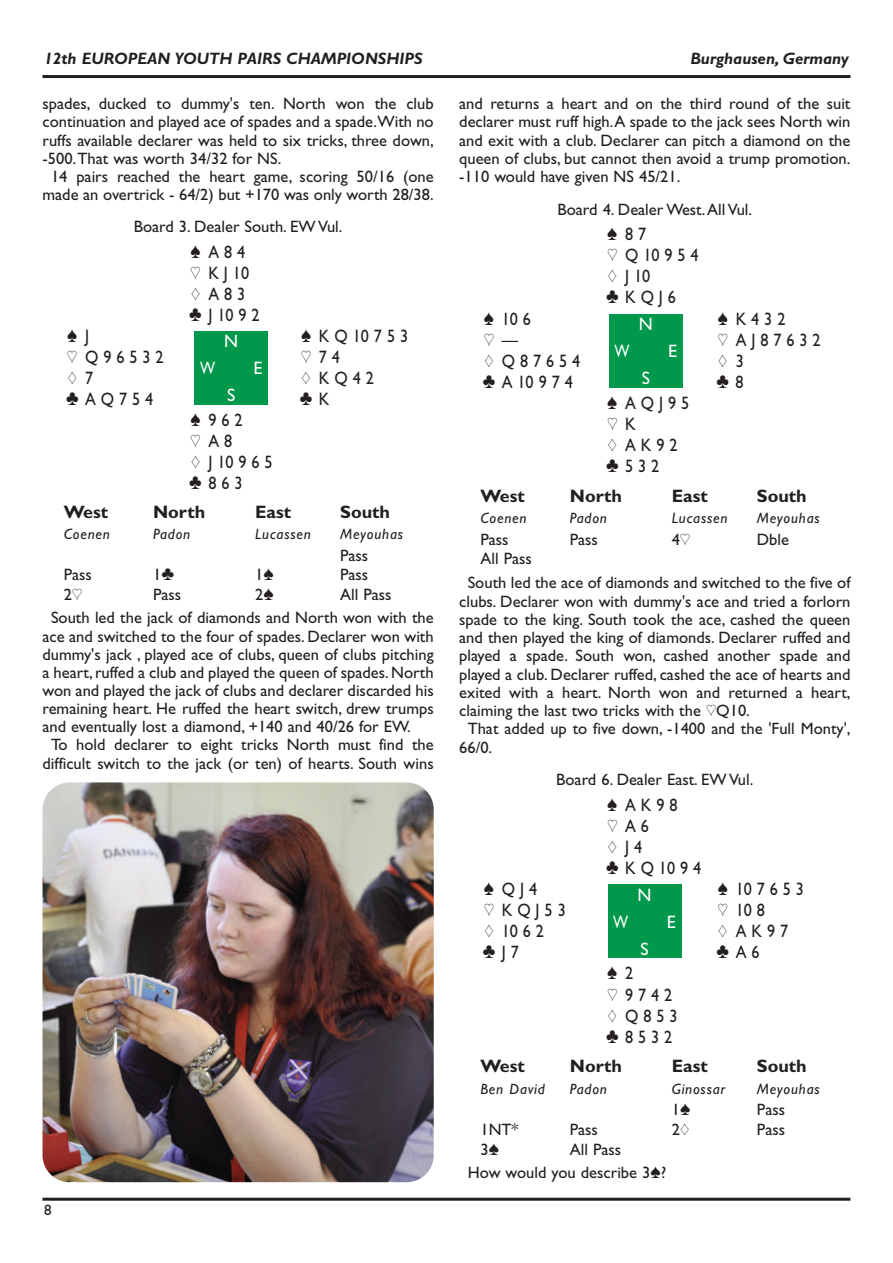
<style>
.page{position:relative;width:893px;height:1263px;background:#fff}
.page>*{position:absolute;margin:0;border:0;box-sizing:border-box;transform-origin:0 0}
.t1{font:18px/21.1px "Gill Sans Bridge";letter-spacing:.305em;color:#231f20;scale:.9 1}
.t2{font:700 18px "Gill Sans Bridge";color:#231f20}
.t3{font:18px "Gill Sans Bridge";color:#fff}
.t4{font:18px "Gill Sans Bridge";color:#fff;scale:.8 1}
.t5{font:16.5px/18.3px "Gill Sans Bridge";color:#231f20}
.t6{font:italic 700 16.5px "Gill Sans Bridge";color:#231f20}
.t7{font:italic 15px "Gill Sans Bridge";letter-spacing:.05em;color:#231f20}
.t8{font:15px "Gill Sans Bridge";color:#231f20}
</style>
<div class="page">
<hr style="left:43px;top:1198px;width:807px;height:3px;background:#231f20">
<hr style="left:43px;top:75px;width:807px;height:3px;background:#231f20">
<div style="left:194px;top:331px;width:74px;height:73px;background:#00984a"></div>
<div style="left:609px;top:314px;width:74px;height:74px;background:#00984a"></div>
<div style="left:608px;top:884px;width:73px;height:74px;background:#00984a"></div>
<img style="left:43px;top:782px;width:391px;height:400px;border-radius:27px">
<p class="t6" style="left:44px;top:49px;width:380px">12th EUROPEAN YOUTH PAIRS CHAMPIONSHIPS</p>
<p class="t6" style="left:690px;top:49px;width:160px">Burghausen, Germany</p>
<p class="t5" style="left:43px;top:94px;width:393px">spades, ducked to dummy's ten. North won the club</p>
<p class="t5" style="left:43px;top:113px;width:393px">continuation and played ace of spades and a spade.With no</p>
<p class="t5" style="left:43px;top:131px;width:393px">ruffs available declarer was held to six tricks, three down,</p>
<p class="t5" style="left:43px;top:149px;width:240px">-500.That was worth 34/32 for NS.</p>
<p class="t5" style="left:51px;top:167px;width:384px">14 pairs reached the heart game, scoring 50/16 (one</p>
<p class="t5" style="left:43px;top:185px;width:393px">made an overtrick - 64/2) but +170 was only worth 28/38.</p>
<p class="t5" style="left:134px;top:217px;width:210px">Board 3. Dealer South. EW Vul.</p>
<p class="t1" style="left:189px;top:241px;width:80px">[ A84<br>] KJ10 { A83 }J1092</p>
<p class="t1" style="left:67px;top:325px;width:26px">[ J</p>
<p class="t1" style="left:301px;top:325px;width:120px">[ KQ10753</p>
<p class="t1" style="left:67px;top:346px;width:109px">] Q96532</p>
<p class="t1" style="left:301px;top:346px;width:45px">]74</p>
<p class="t1" style="left:68px;top:367px;width:30px">{ 7</p>
<p class="t1" style="left:302px;top:367px;width:82px">{ KQ42</p>
<p class="t1" style="left:66px;top:388px;width:98px">}AQ754</p>
<p class="t1" style="left:300px;top:388px;width:34px">} K</p>
<p class="t1" style="left:189px;top:409px;width:94px">[ 962 ]A8<br>{ J10965 }863</p>
<p class="t2" style="left:64px;top:501px;width:46px">West</p>
<p class="t2" style="left:153px;top:501px;width:54px">North</p>
<p class="t2" style="left:255px;top:501px;width:37px">East</p>
<p class="t2" style="left:340px;top:501px;width:51px">South</p>
<p class="t7" style="left:64px;top:525px;width:48px">Coenen</p>
<p class="t7" style="left:153px;top:525px;width:39px">Padon</p>
<p class="t7" style="left:255px;top:525px;width:57px">Lucassen</p>
<p class="t7" style="left:340px;top:525px;width:65px">Meyouhas</p>
<p class="t5" style="left:340px;top:546px;width:30px">Pass</p>
<p class="t5" style="left:64px;top:565px;width:30px">Pass</p>
<p class="t5" style="left:153px;top:565px;width:23px">1}</p>
<p class="t5" style="left:255px;top:565px;width:20px">1[</p>
<p class="t5" style="left:340px;top:565px;width:30px">Pass</p>
<p class="t5" style="left:64px;top:585px;width:20px">2]</p>
<p class="t5" style="left:153px;top:585px;width:30px">Pass</p>
<p class="t5" style="left:255px;top:585px;width:20px">2[</p>
<p class="t5" style="left:459px;top:94px;width:393px;text-align:justify">and returns a heart and on the third round of the suit declarer must ruff high.A spade to the jack sees North win and exit with a club. Declarer can pitch a diamond on the queen of clubs, but cannot then avoid a trump promotion. -110 would have given NS 45/21.</p>
<p class="t5" style="left:557px;top:200px;width:196px">Board 4. Dealer West.All Vul.</p>
<p class="t1" style="left:606px;top:223px;width:104px">[87<br>] Q10954 { J10 }KQJ6</p>
<p class="t1" style="left:484px;top:308px;width:54px">[ 106</p>
<p class="t1" style="left:718px;top:308px;width:77px">[ K432</p>
<p class="t1" style="left:484px;top:329px;width:39px">] –</p>
<p class="t1" style="left:718px;top:329px;width:116px">] AJ87632</p>
<p class="t1" style="left:484px;top:350px;width:108px">{ Q87654</p>
<p class="t1" style="left:718px;top:350px;width:30px">{ 3</p>
<p class="t1" style="left:483px;top:371px;width:102px">}A10974</p>
<p class="t1" style="left:717px;top:371px;width:32px">} 8</p>
<p class="t1" style="left:606px;top:392px;width:94px">[ AQJ95 ] K<br>{ AK92 }532</p>
<p class="t2" style="left:480px;top:485px;width:46px">West</p>
<p class="t2" style="left:570px;top:485px;width:54px">North</p>
<p class="t2" style="left:672px;top:485px;width:37px">East</p>
<p class="t2" style="left:757px;top:485px;width:51px">South</p>
<p class="t7" style="left:480px;top:509px;width:48px">Coenen</p>
<p class="t7" style="left:570px;top:509px;width:39px">Padon</p>
<p class="t7" style="left:672px;top:509px;width:57px">Lucassen</p>
<p class="t7" style="left:757px;top:509px;width:65px">Meyouhas</p>
<p class="t5" style="left:480px;top:530px;width:30px">Pass</p>
<p class="t5" style="left:570px;top:530px;width:30px">Pass</p>
<p class="t5" style="left:672px;top:530px;width:20px">4]</p>
<p class="t5" style="left:757px;top:530px;width:34px">Dble</p>
<p class="t5" style="left:468px;top:547px;width:384px;line-height:23.9px;text-indent:13px">All Pass<br>South led the ace of diamonds and switched to the five of</p>
<p class="t5" style="left:459px;top:592px;width:393px">clubs. Declarer won with dummy's ace and tried a forlorn</p>
<p class="t5" style="left:459px;top:610px;width:393px">spade to the king. South took the ace, cashed the queen</p>
<p class="t5" style="left:459px;top:628px;width:393px">and then played the king of diamonds. Declarer ruffed and</p>
<p class="t5" style="left:459px;top:646px;width:393px">played a spade. South won, cashed another spade and</p>
<p class="t5" style="left:459px;top:665px;width:393px">played a club. Declarer ruffed, cashed the ace of hearts and</p>
<p class="t5" style="left:459px;top:683px;width:393px">exited with a heart. North won and returned a heart,</p>
<p class="t5" style="left:459px;top:701px;width:292px">claiming the last two tricks with the ]Q10.</p>
<p class="t5" style="left:468px;top:720px;width:384px">That added up to five down, -1400 and the 'Full Monty',</p>
<p class="t5" style="left:459px;top:738px;width:34px">66/0.</p>
<p class="t5" style="left:556px;top:770px;width:199px">Board 6. Dealer East. EW Vul.</p>
<p class="t1" style="left:606px;top:794px;width:107px">[ AK98 ]A6<br>{J4 }KQ1094</p>
<p class="t1" style="left:484px;top:878px;width:61px">[ QJ4</p>
<p class="t1" style="left:718px;top:878px;width:97px">[ 107653</p>
<p class="t1" style="left:484px;top:899px;width:92px">] KQJ53</p>
<p class="t1" style="left:718px;top:899px;width:54px">] 108</p>
<p class="t1" style="left:484px;top:920px;width:68px">{ 1062</p>
<p class="t1" style="left:718px;top:920px;width:79px">{ AK97</p>
<p class="t1" style="left:483px;top:941px;width:42px">}J7</p>
<p class="t1" style="left:717px;top:941px;width:49px">}A6</p>
<p class="t1" style="left:606px;top:963px;width:81px">[ 2<br>] 9742 { Q853 }8532</p>
<p class="t2" style="left:480px;top:1056px;width:46px">West</p>
<p class="t2" style="left:570px;top:1056px;width:54px">North</p>
<p class="t2" style="left:672px;top:1056px;width:37px">East</p>
<p class="t2" style="left:757px;top:1056px;width:51px">South</p>
<p class="t7" style="left:480px;top:1079px;width:66px">Ben David</p>
<p class="t7" style="left:570px;top:1079px;width:39px">Padon</p>
<p class="t7" style="left:672px;top:1079px;width:55px">Ginossar</p>
<p class="t7" style="left:757px;top:1079px;width:65px">Meyouhas</p>
<p class="t5" style="left:672px;top:1100px;width:20px">1[</p>
<p class="t5" style="left:757px;top:1100px;width:30px">Pass</p>
<p class="t5" style="left:480px;top:1120px;width:39px">1NT*</p>
<p class="t5" style="left:570px;top:1120px;width:30px">Pass</p>
<p class="t5" style="left:672px;top:1120px;width:19px">2{</p>
<p class="t5" style="left:757px;top:1120px;width:30px">Pass</p>
<p class="t5" style="left:480px;top:1140px;width:20px">3[</p>
<p class="t3" style="left:639px;top:314px;width:16px">N</p>
<p class="t3" style="left:224px;top:330px;width:16px">N</p>
<p class="t4" style="left:615px;top:341px;width:20px">W</p>
<p class="t3" style="left:668px;top:341px;width:10px">E</p>
<p class="t3" style="left:642px;top:368px;width:10px">S</p>
<p class="t4" style="left:200px;top:357px;width:20px">W</p>
<p class="t3" style="left:254px;top:357px;width:10px">E</p>
<p class="t3" style="left:227px;top:384px;width:10px">S</p>
<p class="t5" style="left:51px;top:582px;width:384px;line-height:23.7px;text-indent:289px">All Pass<br>South led the jack of diamonds and North won with the</p>
<p class="t5" style="left:43px;top:627px;width:393px">ace and switched to the four of spades. Declarer won with</p>
<p class="t5" style="left:43px;top:645px;width:393px">dummy's jack , played ace of clubs, queen of clubs pitching</p>
<p class="t5" style="left:43px;top:663px;width:393px">a heart,ruffed a club and played the queen of spades.North</p>
<p class="t5" style="left:43px;top:681px;width:393px">won and played the jack of clubs and declarer discarded his</p>
<p class="t5" style="left:43px;top:699px;width:393px">remaining heart. He ruffed the heart switch, drew trumps</p>
<p class="t5" style="left:43px;top:717px;width:370px">and eventually lost a diamond, +140 and 40/26 for EW.</p>
<p class="t5" style="left:51px;top:736px;width:384px">To hold declarer to eight tricks North must find the</p>
<p class="t5" style="left:43px;top:754px;width:393px">difficult switch to the jack (or ten) of hearts. South wins</p>
<p class="t3" style="left:637px;top:884px;width:16px">N</p>
<p class="t4" style="left:613px;top:911px;width:20px">W</p>
<p class="t3" style="left:667px;top:911px;width:10px">E</p>
<p class="t3" style="left:640px;top:938px;width:10px">S</p>
<p class="t5" style="left:468px;top:1137px;width:200px;line-height:23.9px;text-indent:102px">All Pass<br>How would you describe 3[?</p>
<p class="t8" style="left:44px;top:1201px;width:9px">8</p>
</div>
